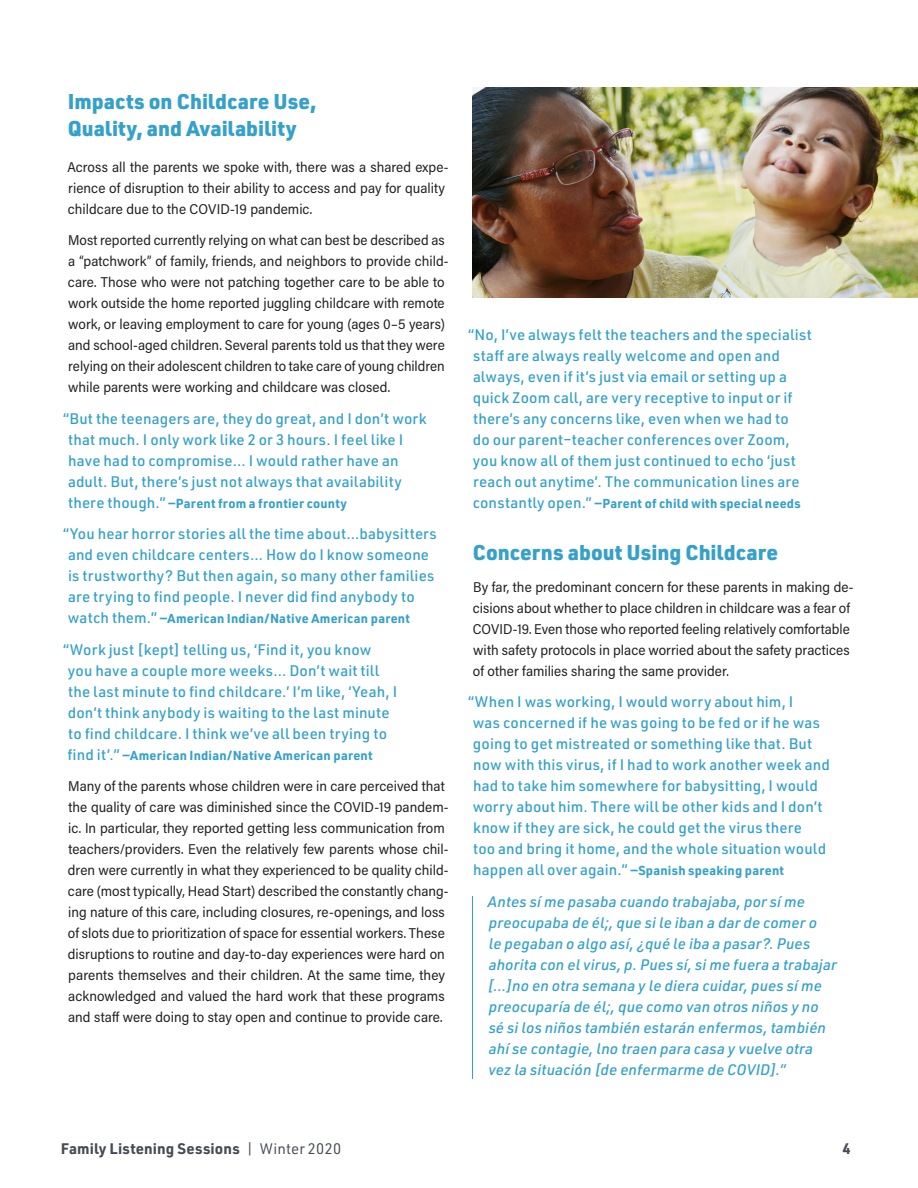
<style>
.page{position:relative;width:918px;height:1188px;background:#fff}
.page>*{position:absolute;margin:0;border:0;box-sizing:border-box;transform-origin:0 0}
.h4_new{font:900 21px/27px "URWDIN";color:#35a1c9}
.quote_a___2-col{font:500 15px/21px "URWDIN";letter-spacing:.01em;color:#35a1c9}
.quote_a___2-col_span{font:italic 500 15px/21px "URWDIN";letter-spacing:.01em;color:#35a1c9}
.t1{font:700 15px "URWDIN";letter-spacing:.01em;color:#464b53}
.copy_main_justified{font:14.25px/21px "Acumin Pro Semi Cond";letter-spacing:.005em;color:#231f20}
.quote_a___2-col-2{font:700 12.75px "URWDIN";letter-spacing:.015em;color:#35a1c9}
.s1{font-weight:500;font-size:15px}
.s2{font-weight:400}
</style>
<div class="page">
<hr style="left:472px;top:896px;width:1px;height:183px;background:#35a1c9">
<img style="left:472px;top:88px;width:446px;height:210px">
<p class="h4_new" style="left:68px;top:87px;width:250px">Impacts on Childcare Use,<br>Quality, and Availability</p>
<p class="copy_main_justified" style="left:67px;top:156px;width:383px">Across all the parents we spoke with, there was a shared expe&shy;rience of disruption to their ability to access and pay for quality childcare due to the COVID-19 pandemic.</p>
<p class="copy_main_justified" style="left:68px;top:229px;width:382px">Most reported currently relying on what can best be described as a “patchwork” of family, friends, and neighbors to provide child&shy;care. Those who were not patching together care to be able to work outside the home reported juggling childcare with remote work, or leaving employment to care for young (ages 0–5 years) and school-aged children. Several parents told us that they were relying on their adolescent children to take care of young children while parents were working and childcare was closed.</p>
<p class="quote_a___2-col" style="left:68px;top:407px;width:360px;text-indent:-5px">“But the teenagers are, they do great, and I don’t work that much. I only work like 2 or 3 hours. I feel like I have had to compromise… I would rather have an adult. But, there’s just not always that availability</p>
<p class="quote_a___2-col-2" style="left:68px;top:494px;width:281px"><span class="s1">there though.”</span> —Parent from a frontier county</p>
<p class="quote_a___2-col" style="left:68px;top:523px;width:370px;text-indent:-5px">“You hear horror stories all the time about…babysitters and even childcare centers… How do I know someone is trustworthy? But then again, so many other families are trying to find people. I never did find anybody to</p>
<p class="quote_a___2-col-2" style="left:68px;top:610px;width:344px"><span class="s1">watch them.”</span> —American Indian/Native American parent</p>
<p class="quote_a___2-col" style="left:68px;top:638px;width:331px;text-indent:-5px">“Work just [kept] telling us, ‘Find it, you know you have a couple more weeks… Don’t wait till the last minute to find childcare.’ I’m like, ‘Yeah, I don’t think anybody is waiting to the last minute to find childcare. I think we’ve all been trying to</p>
<p class="quote_a___2-col-2" style="left:68px;top:746px;width:307px"><span class="s1">find it’.”</span> —American Indian/Native American parent</p>
<p class="copy_main_justified" style="left:68px;top:775px;width:382px">Many of the parents whose children were in care perceived that the quality of care was diminished since the COVID-19 pandem&shy;ic. In particular, they reported getting less communication from teachers/providers. Even the relatively few parents whose chil&shy;dren were currently in what they experienced to be quality child&shy;care (most typically, Head Start) described the constantly chang&shy;ing nature of this care, including closures, re-openings, and loss of slots due to prioritization of space for essential workers. These disruptions to routine and day-to-day experiences were hard on parents themselves and their children. At the same time, they acknowledged and valued the hard work that these programs and staff were doing to stay open and continue to provide care.</p>
<p class="quote_a___2-col" style="left:473px;top:323px;width:341px;text-indent:-5px">“No, I’ve always felt the teachers and the specialist staff are always really welcome and open and always, even if it’s just via email or setting up a quick Zoom call, are very receptive to input or if there’s any concerns like, even when we had to<br>do our parent–teacher conferences over Zoom, you know all of them just continued to echo ‘just reach out anytime’. The communication lines are</p>
<p class="quote_a___2-col-2" style="left:473px;top:494px;width:330px"><span class="s1">constantly open.”</span> —Parent of child with special needs</p>
<p class="h4_new" style="left:473px;top:538px;width:307px">Concerns about Using Childcare</p>
<p class="copy_main_justified" style="left:473px;top:576px;width:382px">By far, the predominant concern for these parents in making de&shy;cisions about whether to place children in childcare was a fear of COVID-19. Even those who reported feeling relatively comfortable with safety protocols in place worried about the safety practices of other families sharing the same provider.</p>
<p class="quote_a___2-col" style="left:473px;top:691px;width:359px;text-indent:-5px">“When I was working, I would worry about him, I<br>was concerned if he was going to be fed or if he was going to get mistreated or something like that. But now with this virus, if I had to work another week and had to take him somewhere for babysitting, I would worry about him. There will be other kids and I don’t know if they are sick, he could get the virus there<br>too and bring it home, and the whole situation would</p>
<p class="quote_a___2-col-2" style="left:473px;top:862px;width:312px"><span class="s1">happen all over again.”</span> —Spanish speaking parent</p>
<p class="quote_a___2-col_span" style="left:488px;top:890px;width:351px">Antes sí me pasaba cuando trabajaba, por sí me preocupaba de él;, que si le iban a dar de comer o<br>le pegaban o algo así, ¿qué le iba a pasar?. Pues ahorita con el virus, p. Pues sí, si me fuera a trabajar […]no en otra semana y le diera cuidar, pues sí me preocuparía de él;, que como van otros niños y no<br>sé si los niños también estarán enfermos, también ahí se contagie, lno traen para casa y vuelve otra vez la situación [de enfermarme de COVID].”</p>
<p class="t1" style="left:61px;top:1139px;width:282px">Family Listening Sessions <span class="s2">| Winter 2020</span></p>
<p class="t1" style="left:842px;top:1139px;width:10px">4</p>
</div>
